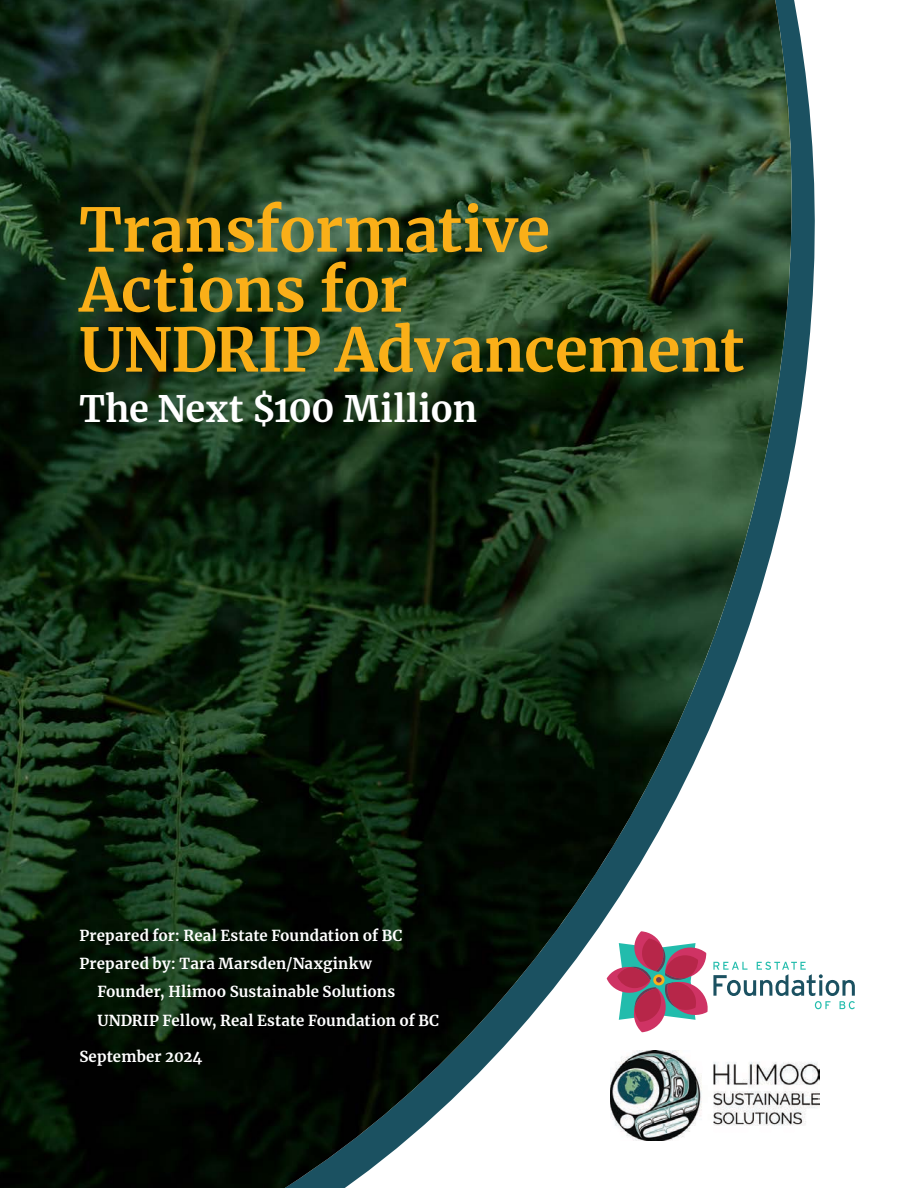
<style>
.page{position:relative;width:918px;height:1188px;background:#fff}
.page>*{position:absolute;margin:0;border:0;box-sizing:border-box;transform-origin:0 0}
.t1{font:700 60px/60px "Merriweather";letter-spacing:-.005em;color:#faaf18}
.t2{font:700 36px "Merriweather";letter-spacing:.01em;color:#fff}
.t3{font:700 15px/28.2px "Merriweather";letter-spacing:.01em;color:#fff}
</style>
<div class="page">
<img style="left:0;top:0;width:820px;height:1188px">
<svg style="left:607px;top:931px;width:248px;height:101px"></svg>
<img style="left:610px;top:1051px;width:209px;height:90px">
<h1 class="t1" style="left:79px;top:198px;width:666px">Transformative<br>Actions for<br>UNDRIP Advancement</h1>
<h2 class="t2" style="left:79px;top:384px;width:399px">The Next $100 Million</h2>
<p class="t3" style="left:79px;top:921px;width:324px">Prepared for: Real Estate Foundation of BC<br>Prepared by: Tara Marsden/Naxginkw</p>
<p class="t3" style="left:97px;top:977px;width:343px">Founder, Hlimoo Sustainable Solutions<br>UNDRIP Fellow, Real Estate Foundation of BC</p>
<p class="t3" style="left:79px;top:1042px;width:125px">September 2024</p>
</div>
